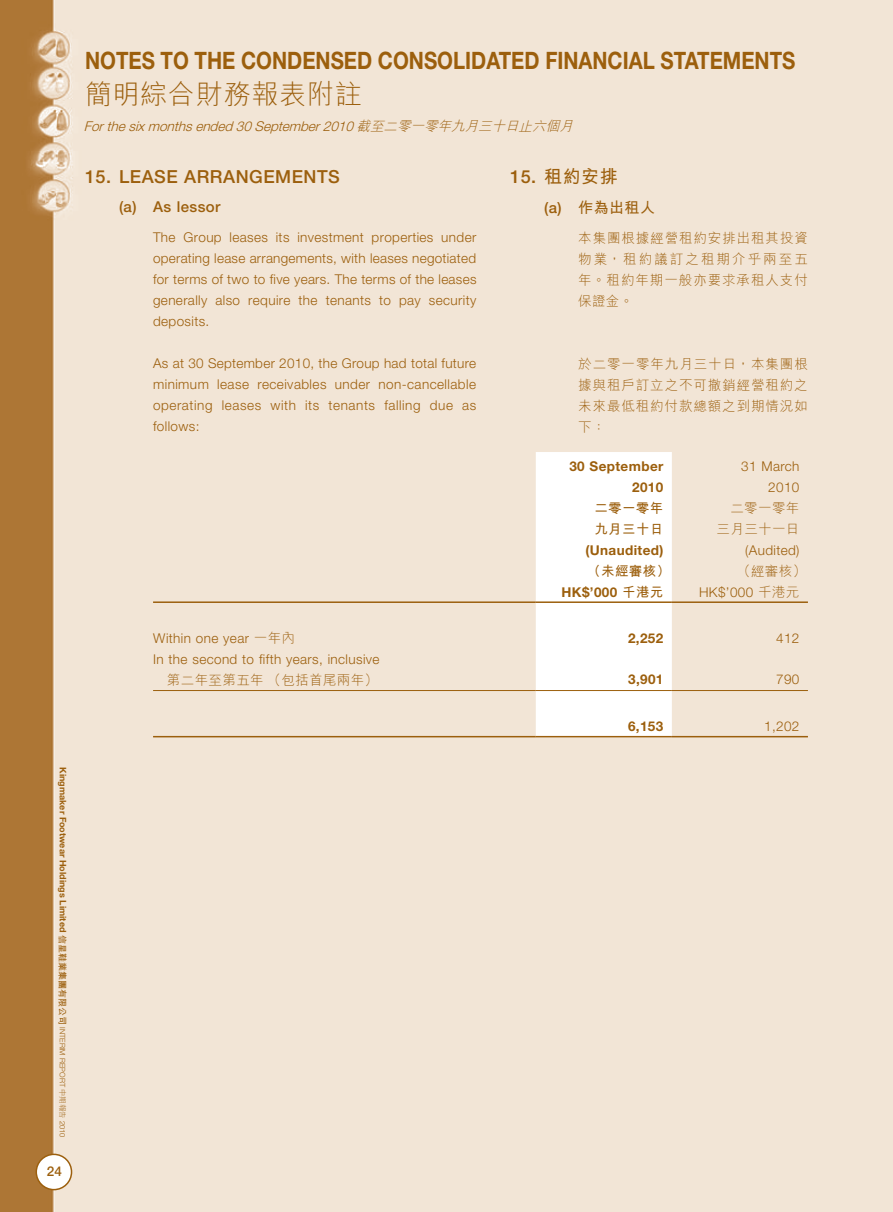
<style>
.page{position:relative;width:893px;height:1212px;background:#f2e5d6}
.page>*{position:absolute;margin:0;border:0;box-sizing:border-box;transform-origin:0 0}
.t1{font:300 27px "M Hei HK";letter-spacing:.03em;color:#9c5f0d}
.t2{font:700 24px "Helvetica Neue LT Std";color:#9c5f0d;scale:.85 1}
.t3{font:500 18px "Helvetica Neue LT Std";color:#9c5f0d}
.t4{font:700 18px "M Hei HK";color:#9c5f0d}
.t5{font:500 15px "Helvetica Neue LT Std";letter-spacing:.03em;color:#9c5f0d}
.t6{font:700 15px "M Hei HK";letter-spacing:.03em;color:#9c5f0d}
.t7{font:300 13.5px/21px "Helvetica Neue LT Std";letter-spacing:.03em;color:#9c5f0d;text-align:justify}
.t8{font:300 13.5px/21px "M Hei HK";letter-spacing:.065em;color:#9c5f0d;text-align:justify}
.t9{font:italic 300 13.5px "Helvetica Neue LT Std";color:#9c5f0d}
.t10{font:700 13.5px/21px "Helvetica Neue LT Std";letter-spacing:.03em;color:#9c5f0d;text-align:right}
.t11{font:300 13.5px/21px "M Hei HK";letter-spacing:.03em;color:#9c5f0d;text-align:right}
.t12{font:700 13.5px/21px "M Hei HK";letter-spacing:.03em;color:#9c5f0d}
.t13{font:500 13.5px "Helvetica Neue LT Std";color:#9c5f0d}
.t14{font:700 9px "Helvetica Neue LT Std";color:#9c5f0d}
.s1{font-family:"M Hei HK"}
.s2{font-weight:300;font-size:7.5px}
.s3{font-family:"M Hei HK";font-weight:300;font-size:7.5px}
.s4{font-family:"Helvetica Neue LT Std";font-weight:500}
</style>
<div class="page">
<div style="left:36px;top:1154px;width:36px;height:35px;background:#fff;border-radius:50%"></div>
<div style="left:36px;top:1153px;width:36px;height:37px;border:2px solid #9c5f0d;border-radius:50%"></div>
<svg style="left:536px;top:452px;width:136px;height:284px"></svg>
<hr style="left:153px;top:601px;width:383px;height:2px;background:#9c5f0d">
<hr style="left:536px;top:601px;width:136px;height:2px;background:#9c5f0d">
<hr style="left:672px;top:601px;width:136px;height:2px;background:#9c5f0d">
<hr style="left:153px;top:690px;width:383px;height:1px;background:#9c5f0d">
<hr style="left:536px;top:690px;width:136px;height:1px;background:#9c5f0d">
<hr style="left:672px;top:690px;width:136px;height:1px;background:#9c5f0d">
<hr style="left:153px;top:736px;width:383px;height:1px;background:#9c5f0d">
<hr style="left:536px;top:736px;width:136px;height:1px;background:#9c5f0d">
<hr style="left:672px;top:736px;width:136px;height:1px;background:#9c5f0d">
<p class="t14" style="left:68px;top:767px;width:372px;rotate:90deg">Kingmaker Footwear Holdings Limited <span class="s1">信星鞋業集團有限公司</span> <span class="s2">INTERIM REPORT</span> <span class="s3">中期報告</span> <span class="s2">2010</span></p>
<p class="t13" style="left:47px;top:1163px;width:17px">24</p>
<h2 class="t2" style="left:85px;top:46px;width:837px">NOTES TO THE CONDENSED CONSOLIDATED FINANCIAL STATEMENTS</h2>
<h1 class="t1" style="left:85px;top:75px;width:278px">簡明綜合財務報表附註</h1>
<p class="t9" style="left:84px;top:117px;width:495px">Forthesixmonthsended30September2010<span class="s1">截至二零一零年九月三十日止六個月</span></p>
<h3 class="t4" style="left:510px;top:163px;width:109px"><span class="s4">15.</span> 租約安排</h3>
<p class="t6" style="left:544px;top:196px;width:112px"><span class="s4">(A)</span> 作為出租人</p>
<p class="t8" style="left:578px;top:227px;width:231px">本集團根據經營租約安排出租其投資物業，租約議訂之租期介乎兩至五年。租約年期一般亦要求承租人支付保證金。</p>
<h3 class="t3" style="left:85px;top:166px;width:58px">15. LEASE</h3>
<h3 class="t3" style="left:184px;top:166px;width:27px">ARRANGEMENTS</h3>
<p class="t5" style="left:119px;top:198px;width:103px">(A) AS LESSOR</p>
<p class="t7" style="left:153px;top:226px;width:325px">The Group leases its investment properties under operating lease arrangements, with leases negotiated for terms of two to five years. The terms of the leases generally also require the tenants to pay security deposits.</p>
<p class="t7" style="left:153px;top:352px;width:325px">As at 30 September 2010, the Group had total future minimum lease receivables under non-cancellable operating leases with its tenants falling due as follows:</p>
<p class="t8" style="left:578px;top:353px;width:231px">於二零一零年九月三十日，本集團根據與租戶訂立之不可撤銷經營租約之未來最低租約付款總額之到期情況如下：</p>
<p class="t10" style="left:569px;top:455px;width:96px">30 September<br>2010</p>
<p class="t12" style="left:594px;top:496px;width:71px">二零一零年九月三十日</p>
<p class="t10" style="left:585px;top:539px;width:80px">(Unaudited)</p>
<p class="t12" style="left:587px;top:559px;width:84px">（未經審核）</p>
<p class="t7" style="left:741px;top:455px;width:60px;text-align:right">31 March<br>2010</p>
<p class="t11" style="left:717px;top:497px;width:84px">二零一零年三月三十一日</p>
<p class="t7" style="left:745px;top:539px;width:56px">(Audited)</p>
<p class="t8" style="left:737px;top:560px;width:71px">（經審核）</p>
<p class="t10" style="left:561px;top:581px;width:103px">HK$’000 <span class="s1">千港元</span></p>
<p class="t7" style="left:699px;top:581px;width:102px">HK$’000 <span class="s1">千港元</span></p>
<p class="t7" style="left:153px;top:628px;width:143px">Within one year <span class="s1">一年內</span></p>
<p class="t10" style="left:628px;top:627px;width:37px">2,252</p>
<p class="t7" style="left:776px;top:627px;width:25px">412</p>
<p class="t7" style="left:153px;top:648px;width:228px">In the second to fifth years, inclusive</p>
<p class="t11" style="left:167px;top:669px;width:213px">第二年至第五年（包括首尾兩年）</p>
<p class="t10" style="left:628px;top:668px;width:37px">3,901</p>
<p class="t7" style="left:776px;top:668px;width:25px">790</p>
<p class="t10" style="left:628px;top:715px;width:37px">6,153</p>
<p class="t7" style="left:764px;top:715px;width:37px">1,202</p>
</div>
